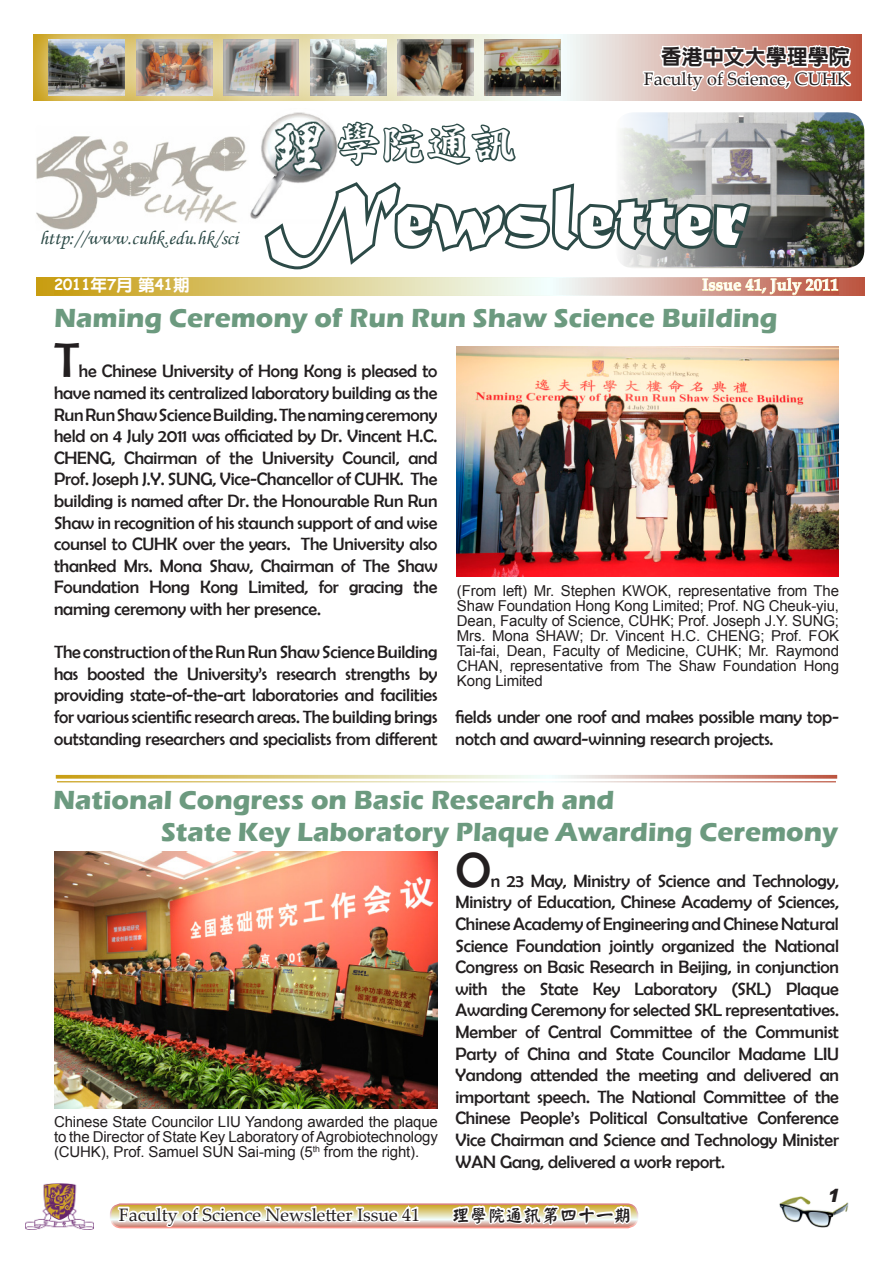
<style>
.page{position:relative;width:893px;height:1263px;background:#fff}
.page>*{position:absolute;margin:0;border:0;box-sizing:border-box;transform-origin:0 0}
.t1{font:90px "Matura MT Script Capitals";color:#fff}
.t2{font:49.5px "Berlin Sans FB";color:#231f20}
.t3{font:45px "DF Kai W9 WIN BF";color:#fff}
.t4{font:700 27px "Eras ITC";color:#6c9a7f}
.t5{font:800 21px "New Gothic";color:#231f20}
.t6{font:19.5px "Monotype Corsiva";color:#2c4a47}
.t7{font:18px/21.6px "Berlin Sans FB";letter-spacing:-.01em;color:#231f20;text-align:justify}
.t8{font:18px "Palatino Linotype";color:#231f20}
.t9{font:18px "DF Yan Kai W5 WINP BF";color:#231f20}
.t10{font:italic 900 18px "Arial";color:#231f20}
.t11{font:700 16.5px "Palatino Linotype";color:#fff}
.t12{font:15px/15px "Arial";letter-spacing:-.01em;color:#231f20;text-align:justify}
.t13{font:700 15px "Comic Sans MS";color:#fff}
.s1{font-family:"DF Li Yuan W8 WINP BF";font-weight:400;font-size:16.5px}
</style>
<div class="page">
<div style="left:19px;top:10px;width:132px;height:112px;background:#fff;opacity:.75"></div>
<img style="left:49px;top:40px;width:58px;height:56px">
<div style="left:107px;top:10px;width:131px;height:112px;background:#fff;opacity:.75"></div>
<img style="left:136px;top:40px;width:58px;height:56px">
<div style="left:194px;top:10px;width:131px;height:112px;background:#fff;opacity:.75"></div>
<img style="left:223px;top:40px;width:38px;height:56px">
<svg style="left:36px;top:277px;width:829px;height:19px;background:#d1a95e"></svg>
<svg style="left:54px;top:278px;width:207px;height:16px;background:#d0b141"></svg>
<img style="left:35px;top:108px;width:226px;height:122px">
<img style="left:853px;top:113px;width:11px;height:154px">
<img style="left:261px;top:27px;width:592px;height:268px">
<svg style="left:58px;top:775px;width:777px;height:4px;background:#ddc59a"></svg>
<svg style="left:456px;top:346px;width:383px;height:14px"></svg>
<img style="left:54px;top:852px;width:384px;height:256px">
<img style="left:457px;top:347px;width:382px;height:229px">
<img style="left:779px;top:1196px;width:70px;height:32px">
<img style="left:26px;top:1183px;width:67px;height:47px">
<svg style="left:111px;top:1203px;width:526px;height:26px"></svg>
<p class="t6" style="left:39px;top:226px;width:200px">http://www.cuhk.edu.hk/sci</p>
<p class="t3" style="left:336px;top:121px;width:181px">學院通訊</p>
<p class="t5" style="left:661px;top:46px;width:190px">香港中文大學理學院</p>
<p class="t8" style="left:644px;top:66px;width:207px">Faculty of Science, CUHK</p>
<p class="t1" style="left:269px;top:162px;width:480px">Newsletter</p>
<p class="t13" style="left:54px;top:274px;width:137px">2011<span class="s1">年</span>7<span class="s1">月 第</span>41<span class="s1">期</span></p>
<p class="t11" style="left:702px;top:273px;width:138px">Issue 41, July 2011</p>
<p class="t4" style="left:54px;top:302px;width:725px">Naming Ceremony of Run Run Shaw Science Building</p>
<p class="t2" style="left:54px;top:333px;width:27px">T</p>
<p class="t7" style="left:54px;top:360px;width:385px;text-indent:25px">he Chinese University of Hong Kong is pleased to have named its centralized laboratory building as the Run Run Shaw Science Building. The naming ceremony held on 4 July 2011 was officiated by Dr. Vincent H.C.<br>CHENG, Chairman of the University Council, and Prof. Joseph J.Y. SUNG, Vice-Chancellor of CUHK. The building is named after Dr. the Honourable Run Run Shaw in recognition of his staunch support of and wise counsel to CUHK over the years. The University also thanked Mrs. Mona Shaw, Chairman of The Shaw Foundation Hong Kong Limited, for gracing the naming ceremony with her presence.</p>
<p class="t7" style="left:54px;top:641px;width:385px">The construction of the Run Run Shaw Science Building has boosted the University’s research strengths by providing state-of-the-art laboratories and facilities for various scientific research areas. The building brings outstanding researchers and specialists from different</p>
<p class="t12" style="left:457px;top:583px;width:384px">(From left) Mr. Stephen KWOK, representative from The Shaw Foundation Hong Kong Limited; Prof. NG Cheuk-yiu, Dean, Faculty of Science, CUHK; Prof. Joseph J.Y. SUNG; Mrs. Mona SHAW; Dr. Vincent H.C. CHENG; Prof. FOK Tai-fai, Dean, Faculty of Medicine, CUHK; Mr. Raymond CHAN, representative from The Shaw Foundation Hong Kong Limited</p>
<p class="t7" style="left:455px;top:706px;width:385px">fields under one roof and makes possible many top&shy;notch and award-winning research projects.</p>
<p class="t4" style="left:53px;top:784px;width:563px">National Congress on Basic Research and</p>
<p class="t4" style="left:161px;top:817px;width:678px">State Key Laboratory Plaque Awarding Ceremony</p>
<p class="t2" style="left:455px;top:842px;width:37px">O</p>
<p class="t7" style="left:455px;top:870px;width:385px;text-indent:35px">n 23 May, Ministry of Science and Technology, Ministry of Education, Chinese Academy of Sciences, Chinese Academy of Engineering and Chinese Natural Science Foundation jointly organized the National Congress on Basic Research in Beijing, in conjunction with the State Key Laboratory (SKL) Plaque Awarding Ceremony for selected SKL representatives.<br>Member of Central Committee of the Communist Party of China and State Councilor Madame LIU Yandong attended the meeting and delivered an important speech. The National Committee of the Chinese People’s Political Consultative Conference Vice Chairman and Science and Technology Minister WAN Gang, delivered a work report.</p>
<p class="t12" style="left:54px;top:1114px;width:385px">Chinese State Councilor LIU Yandong awarded the plaque to the Director of State Key Laboratory of Agrobiotechnology (CUHK), Prof. Samuel SUN Sai-ming (5<sup>th</sup> from the right).</p>
<p class="t8" style="left:119px;top:1201px;width:303px">Faculty of Science Newsletter Issue 41</p>
<p class="t9" style="left:452px;top:1206px;width:181px">理學院通訊第四十一期</p>
<p class="t10" style="left:827px;top:1184px;width:14px">1</p>
</div>
